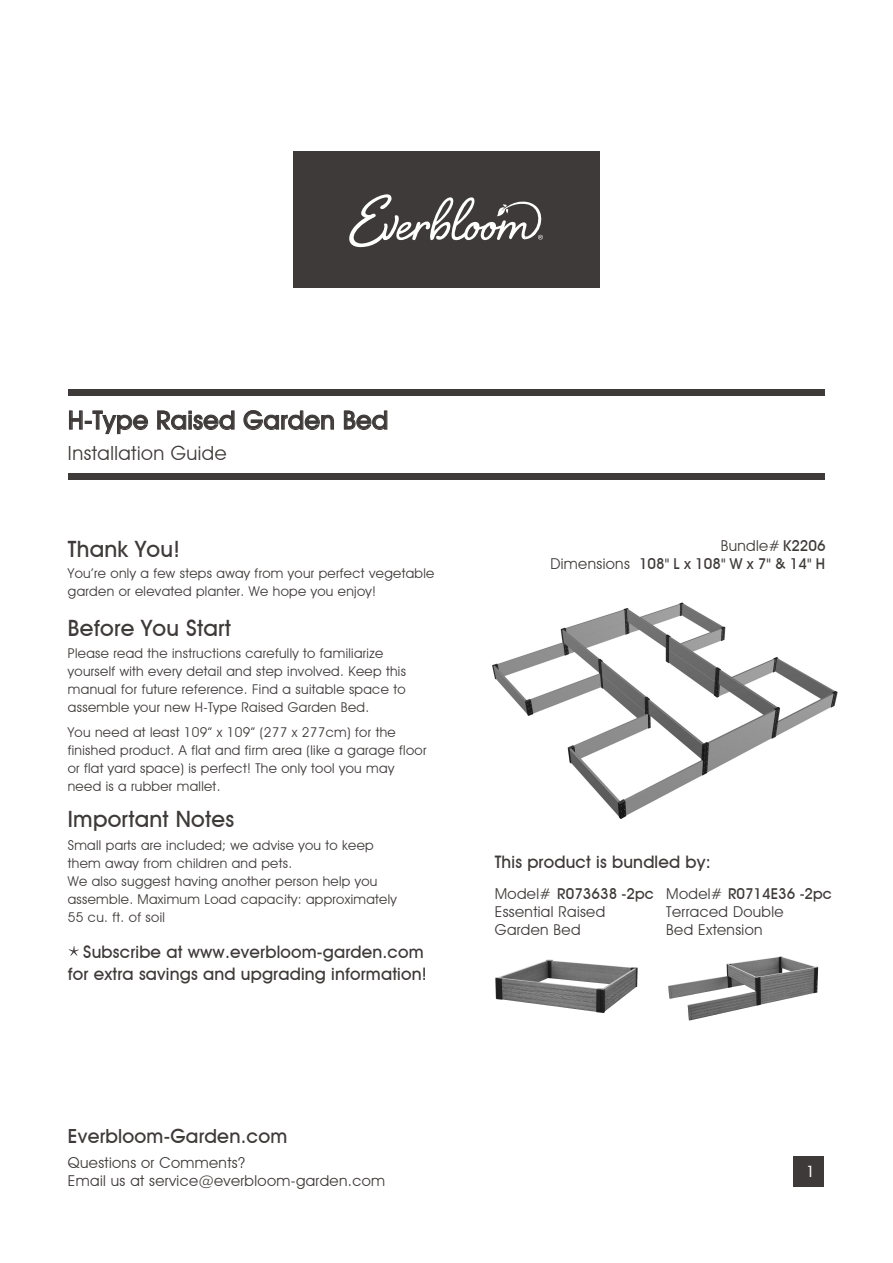
<style>
.page{position:relative;width:893px;height:1263px;background:#fff}
.page>*{position:absolute;margin:0;border:0;box-sizing:border-box;transform-origin:0 0}
.t1{font:500 25.5px "Avant Garde IT Cby BT";letter-spacing:.01em;color:#3e3a39}
.t2{font:500 22.5px "Avant Garde IT Cby BT";letter-spacing:.01em;color:#3e3a39}
.t3{font:500 19.5px "Avant Garde IT Cby BT";letter-spacing:.01em;color:#3e3a39}
.t4{font:19.5px "Avant Garde IT Cby BT";letter-spacing:.025em;color:#3e3a39}
.t5{font:500 17.25px/22.5px "Avant Garde IT Cby BT";letter-spacing:.01em;color:#3e3a39;text-align:right}
.t6{font:15px/18px "Avant Garde IT Cby BT";letter-spacing:.025em;color:#3e3a39}
.t7{font:500 15px/18px "Avant Garde IT Cby BT";color:#3e3a39;text-align:right}
.t8{font:500 15px "Futura";color:#fff}
.t9{font:13.5px/18px "Avant Garde IT Cby BT";letter-spacing:.025em;color:#3e3a39}
.s1{font-weight:400}
.s2{font-weight:500}
</style>
<div class="page">
<div style="left:68px;top:473px;width:756px;height:6px;background:#3e3a39"></div>
<svg style="left:69px;top:411px;width:79px;height:23px"></svg>
<svg style="left:157px;top:411px;width:77px;height:19px"></svg>
<svg style="left:244px;top:410px;width:90px;height:20px"></svg>
<svg style="left:344px;top:411px;width:43px;height:19px"></svg>
<div style="left:68px;top:390px;width:756px;height:6px;background:#3e3a39"></div>
<div style="left:794px;top:1156px;width:30px;height:30px;background:#3e3a39"></div>
<div style="left:293px;top:151px;width:306px;height:137px;background:#3e3a39"></div>
<svg style="left:349px;top:194px;width:194px;height:53px"></svg>
<svg style="left:69px;top:946px;width:10px;height:10px"></svg>
<img style="left:495px;top:959px;width:143px;height:54px">
<img style="left:668px;top:956px;width:151px;height:65px">
<img style="left:492px;top:602px;width:346px;height:217px">
<h1 class="t1" style="left:68px;top:405px;width:322px">H-Type Raised Garden Bed</h1>
<h3 class="t4" style="left:68px;top:441px;width:160px">Installation Guide</h3>
<h2 class="t2" style="left:68px;top:535px;width:113px">Thank You!</h2>
<p class="t9" style="left:68px;top:564px;width:368px">You’re only a few steps away from your perfect vegetable garden or elevated planter. We hope you enjoy!</p>
<h2 class="t2" style="left:68px;top:614px;width:165px">Before You Start</h2>
<p class="t9" style="left:68px;top:644px;width:339px">Please read the instructions carefully to familiarize yourself with every detail and step involved. Keep this manual for future reference. Find a suitable space to assemble your new H-Type Raised Garden Bed.</p>
<p class="t9" style="left:68px;top:723px;width:360px">You need at least 109” x 109” (277 x 277cm) for the finished product. A flat and firm area (like a garage floor or flat yard space) is perfect! The only tool you may need is a rubber mallet.</p>
<h2 class="t2" style="left:68px;top:805px;width:168px">Important Notes</h2>
<p class="t9" style="left:68px;top:836px;width:331px">Small parts are included; we advise you to keep them away from children and pets.<br>We also suggest having another person help you assemble. Maximum Load capacity: approximately 55 cu. ft. of soil</p>
<p class="t5" style="left:68px;top:940px;width:360px">Subscribe at www.everbloom-garden.com for extra savings and upgrading information!</p>
<h3 class="t3" style="left:68px;top:1124px;width:221px">Everbloom-Garden.com</h3>
<p class="t6" style="left:68px;top:1154px;width:319px">Questions or Comments?<br>Email us at service@everbloom-garden.com</p>
<p class="t7" style="left:550px;top:537px;width:277px"><span class="s1">Bundle#</span> K2206<br><span class="s1">Dimensions</span> 108" L x 108" W x 7" &amp; 14" H</p>
<p class="t5" style="left:495px;top:850px;width:217px">This product is bundled by:</p>
<p class="t6" style="left:666px;top:903px;width:119px">Terraced Double<br>Bed Extension</p>
<p class="t6" style="left:495px;top:884px;width:160px">Model# <span class="s2">R073638 -2pc<br></span>Essential Raised<br>Garden Bed</p>
<p class="t7" style="left:666px;top:884px;width:167px"><span class="s1">Model#</span> R0714E36 -2pc</p>
<p class="t8" style="left:806px;top:1162px;width:10px">1</p>
</div>
